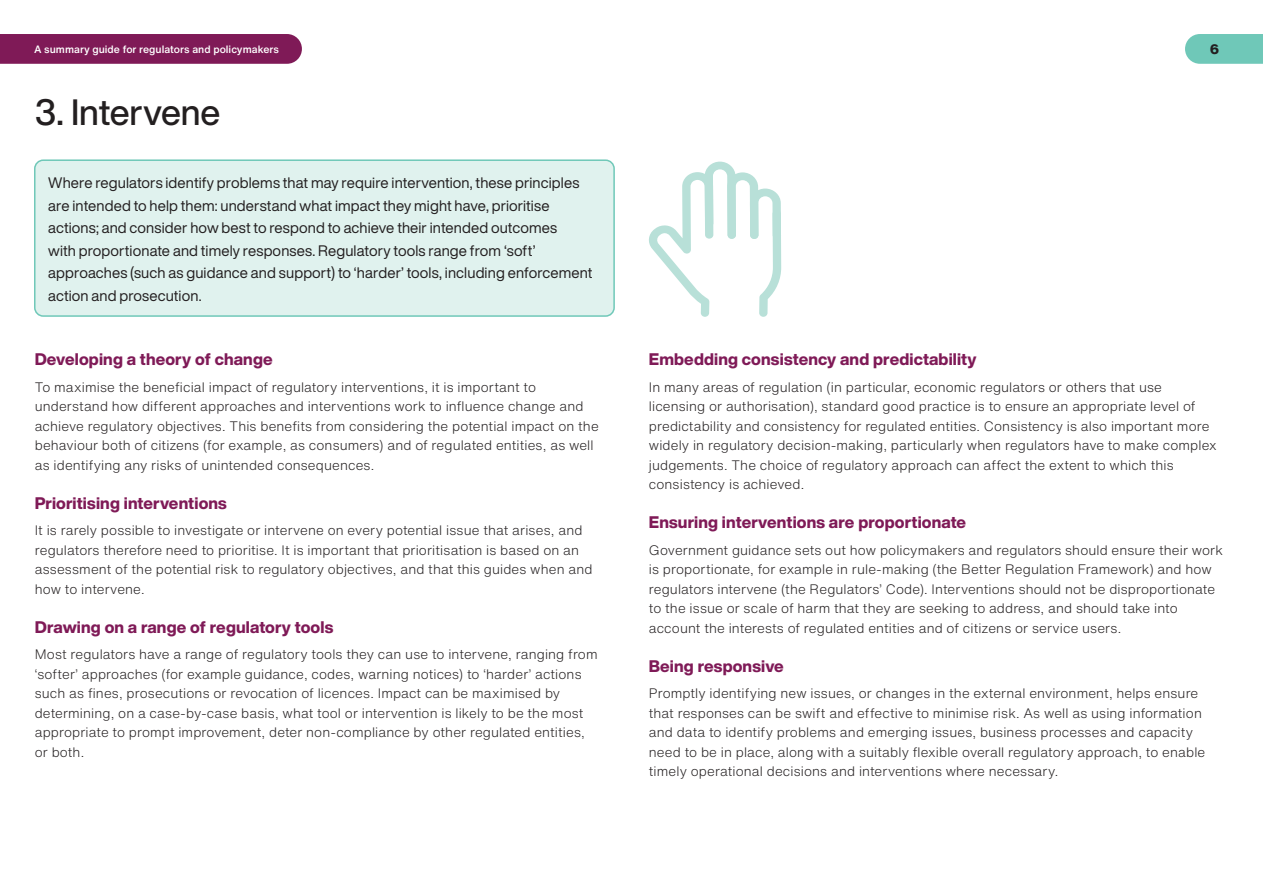
<style>
.page{position:relative;width:1263px;height:893px;background:#fff}
.page>*{position:absolute;margin:0;border:0;box-sizing:border-box;transform-origin:0 0}
._20_h2_alt{font:500 36px "Helvetica Now Display";letter-spacing:-.005em;color:#231f20}
._20_h3{font:800 16.5px "Helvetica Now Display";letter-spacing:.005em;color:#7f1a57}
.nav_1{font:15px/22.5px "Helvetica Now Display";letter-spacing:.01em;color:#231f20}
._20_body_text{font:300 13.5px/19.5px "Helvetica Now Text";letter-spacing:.01em;color:#231f20}
.t1{font:800 13.5px "Helvetica Now Text";color:#231f20}
.t2{font:500 10.5px "Helvetica Now Text";color:#fff}
</style>
<div class="page">
<div style="left:0;top:34px;width:302px;height:30px;background:#7f1a57"></div>
<svg style="left:1185px;top:34px;width:78px;height:30px;background:#76cabb"></svg>
<div style="left:35px;top:160px;width:579px;height:156px;background:#e0f2ee;border-radius:9px"></div>
<div style="left:34px;top:159px;width:581px;height:158px;border:2px solid #6fc8b8;border-radius:9px"></div>
<svg style="left:649px;top:162px;width:132px;height:155px"></svg>
<p class="t2" style="left:34px;top:42px;width:246px">A summary guide for regulators and policymakers</p>
<p class="t1" style="left:1210px;top:39px;width:11px">6</p>
<p class="_20_h2_alt" style="left:35px;top:88px;width:187px">3. Intervene</p>
<p class="nav_1" style="left:48px;top:172px;width:546px">Where regulators identify problems that may require intervention, these principles are intended to help them: understand what impact they might have, prioritise actions; and consider how best to respond to achieve their intended outcomes<br>with proportionate and timely responses. Regulatory tools range from ‘soft’ approaches (such as guidance and support) to ‘harder’ tools, including enforcement action and prosecution.</p>
<p class="_20_h3" style="left:35px;top:348px;width:239px">Developing a theory of change</p>
<p class="_20_body_text" style="left:35px;top:377px;width:565px">To maximise the beneficial impact of regulatory interventions, it is important to understand how different approaches and interventions work to influence change and achieve regulatory objectives. This benefits from considering the potential impact on the behaviour both of citizens (for example, as consumers) and of regulated entities, as well as identifying any risks of unintended consequences.</p>
<p class="_20_h3" style="left:35px;top:491px;width:194px">Prioritising interventions</p>
<p class="_20_body_text" style="left:35px;top:520px;width:559px">It is rarely possible to investigate or intervene on every potential issue that arises, and regulators therefore need to prioritise. It is important that prioritisation is based on an assessment of the potential risk to regulatory objectives, and that this guides when and how to intervene.</p>
<p class="_20_h3" style="left:35px;top:615px;width:300px">Drawing on a range of regulatory tools</p>
<p class="_20_body_text" style="left:35px;top:644px;width:564px">Most regulators have a range of regulatory tools they can use to intervene, ranging from ‘softer’ approaches (for example guidance, codes, warning notices) to ‘harder’ actions such as fines, prosecutions or revocation of licences. Impact can be maximised by determining, on a case-by-case basis, what tool or intervention is likely to be the most appropriate to prompt improvement, deter non-compliance by other regulated entities, or both.</p>
<p class="_20_h3" style="left:649px;top:348px;width:329px">Embedding consistency and predictability</p>
<p class="_20_body_text" style="left:649px;top:377px;width:569px">In many areas of regulation (in particular, economic regulators or others that use licensing or authorisation), standard good practice is to ensure an appropriate level of predictability and consistency for regulated entities. Consistency is also important more widely in regulatory decision-making, particularly when regulators have to make complex judgements. The choice of regulatory approach can affect the extent to which this consistency is achieved.</p>
<p class="_20_h3" style="left:649px;top:511px;width:319px">Ensuring interventions are proportionate</p>
<p class="_20_body_text" style="left:649px;top:540px;width:576px">Government guidance sets out how policymakers and regulators should ensure their work is proportionate, for example in rule-making (the Better Regulation Framework) and how regulators intervene (the Regulators’ Code). Interventions should not be disproportionate to the issue or scale of harm that they are seeking to address, and should take into account the interests of regulated entities and of citizens or service users.</p>
<p class="_20_h3" style="left:649px;top:654px;width:137px">Being responsive</p>
<p class="_20_body_text" style="left:649px;top:683px;width:558px">Promptly identifying new issues, or changes in the external environment, helps ensure that responses can be swift and effective to minimise risk. As well as using information and data to identify problems and emerging issues, business processes and capacity need to be in place, along with a suitably flexible overall regulatory approach, to enable timely operational decisions and interventions where necessary.</p>
</div>
